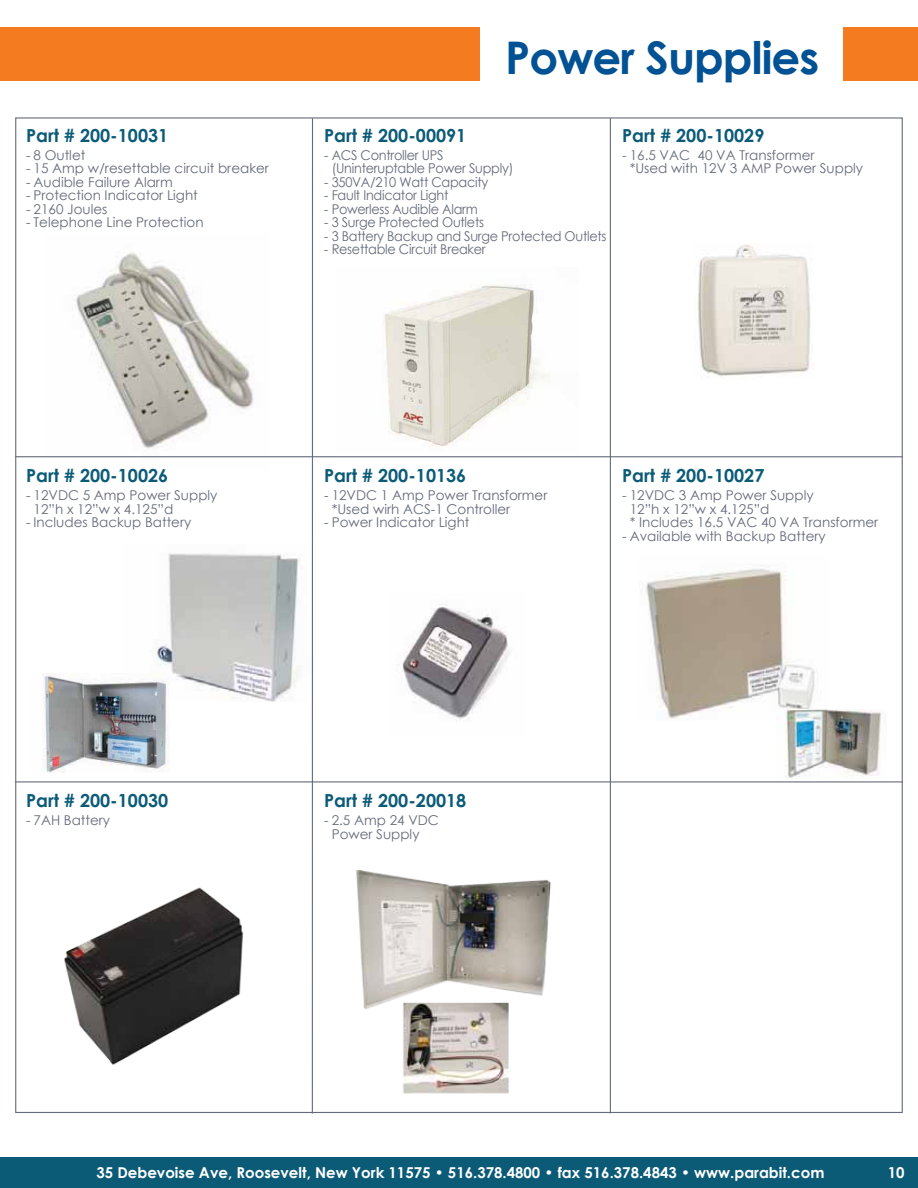
<style>
.page{position:relative;width:918px;height:1188px;background:#fff}
.page>*{position:absolute;margin:0;border:0;box-sizing:border-box;transform-origin:0 0}
.t1{font:700 45px "Century Gothic";letter-spacing:-.02em;color:#005295}
.t2{font:700 18px "Century Gothic";color:#0b5b77}
.t3{font:700 15px "Century Gothic";color:#fff}
.t4{font:13.5px/13.5px "Century Gothic";color:#646b7a}
.t5{font:13.5px/13.5px "Century Gothic";letter-spacing:-.02em;color:#646b7a;scale:.95 1}
</style>
<div class="page">
<div style="left:0;top:1157px;width:918px;height:31px;background:#0b5b77"></div>
<img style="left:154px;top:544px;width:158px;height:158px">
<img style="left:47px;top:252px;width:222px;height:206px">
<hr style="left:312px;top:118px;width:1px;height:996px;background:#646b7a">
<hr style="left:610px;top:118px;width:1px;height:995px;background:#646b7a">
<hr style="left:15px;top:456px;width:888px;height:1px;background:#646b7a">
<hr style="left:15px;top:781px;width:888px;height:1px;background:#646b7a">
<img style="left:383px;top:284px;width:167px;height:163px">
<img style="left:698px;top:244px;width:115px;height:134px">
<img style="left:42px;top:674px;width:128px;height:98px">
<img style="left:398px;top:604px;width:112px;height:118px">
<img style="left:646px;top:565px;width:182px;height:154px">
<img style="left:777px;top:710px;width:104px;height:68px">
<img style="left:64px;top:887px;width:180px;height:178px">
<img style="left:356px;top:870px;width:195px;height:224px">
<div style="left:0;top:27px;width:479px;height:54px;background:#f47b20"></div>
<div style="left:844px;top:27px;width:74px;height:54px;background:#f47b20"></div>
<h2 class="t2" style="left:26px;top:122px;width:144px">Part # 200-10031</h2>
<p class="t4" style="left:26px;top:148px;width:61px">- 8 Outlet</p>
<p class="t4" style="left:26px;top:161px;width:244px">- 15 Amp w/resettable circuit breaker</p>
<p class="t4" style="left:26px;top:175px;width:148px">- Audible Failure Alarm</p>
<p class="t4" style="left:26px;top:188px;width:173px">- Protection Indicator Light</p>
<p class="t4" style="left:26px;top:202px;width:83px">- 2160 Joules</p>
<p class="t4" style="left:26px;top:215px;width:179px">- Telephone Line Protection</p>
<h1 class="t1" style="left:505px;top:24px;width:316px">Power Supplies</h1>
<h2 class="t2" style="left:324px;top:122px;width:144px">Part # 200-00091</h2>
<p class="t5" style="left:332px;top:148px;width:193px;text-indent:-8px">- ACS Controller UPS (Uninteruptable Power Supply)</p>
<p class="t5" style="left:324px;top:175px;width:174px">- 350VA/210 Watt Capacity</p>
<p class="t5" style="left:324px;top:188px;width:132px">- Fault Indicator Light</p>
<p class="t5" style="left:324px;top:202px;width:163px">- Powerless Audible Alarm</p>
<p class="t5" style="left:324px;top:215px;width:170px">- 3 Surge Protected Outlets</p>
<p class="t5" style="left:324px;top:229px;width:299px">- 3 Battery Backup and Surge Protected Outlets</p>
<p class="t5" style="left:324px;top:242px;width:172px">- Resettable Circuit Breaker</p>
<h2 class="t2" style="left:622px;top:122px;width:144px">Part # 200-10029</h2>
<p class="t4" style="left:630px;top:148px;width:235px;text-indent:-8px">- 16.5 VAC 40 VA Transformer<br>*Used with 12V 3 AMP Power Supply</p>
<h2 class="t2" style="left:26px;top:462px;width:144px">Part # 200-10026</h2>
<p class="t4" style="left:34px;top:488px;width:185px;text-indent:-8px">- 12VDC 5 Amp Power Supply<br>12”h x 12”w x 4.125”d</p>
<p class="t4" style="left:26px;top:515px;width:167px">- Includes Backup Battery</p>
<h2 class="t2" style="left:324px;top:462px;width:144px">Part # 200-10136</h2>
<p class="t4" style="left:332px;top:488px;width:217px;text-indent:-8px">- 12VDC 1 Amp Power Transformer *Used wirh ACS-1 Controller</p>
<p class="t4" style="left:324px;top:515px;width:147px">- Power Indicator Light</p>
<h2 class="t2" style="left:622px;top:462px;width:144px">Part # 200-10027</h2>
<p class="t4" style="left:630px;top:488px;width:250px;text-indent:-8px">- 12VDC 3 Amp Power Supply<br>12”h x 12”w x 4.125”d<br>* Includes 16.5 VAC 40 VA Transformer</p>
<p class="t4" style="left:622px;top:529px;width:205px">- Available with Backup Battery</p>
<h2 class="t2" style="left:26px;top:787px;width:144px">Part # 200-10030</h2>
<p class="t4" style="left:26px;top:813px;width:86px">- 7AH Battery</p>
<h2 class="t2" style="left:324px;top:787px;width:144px">Part # 200-20018</h2>
<p class="t4" style="left:332px;top:813px;width:109px;text-indent:-8px">- 2.5 Amp 24 VDC<br>Power Supply</p>
<p class="t3" style="left:96px;top:1161px;width:730px">35 Debevoise Ave, Roosevelt, New York 11575 • 516.378.4800 • fax 516.378.4843 • www.parabit.com</p>
<p class="t3" style="left:888px;top:1161px;width:18px">10</p>
</div>
